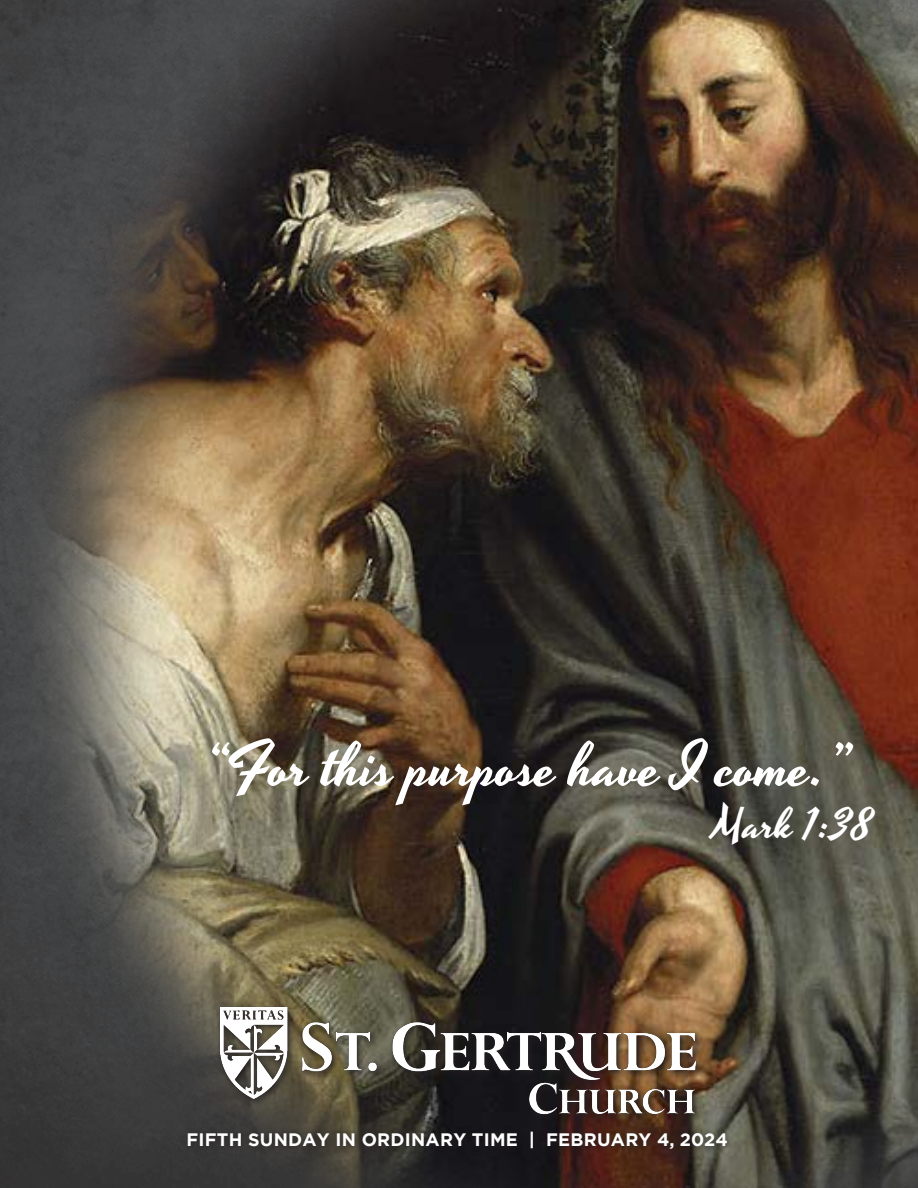
<style>
.page{position:relative;width:918px;height:1188px;background:#fff}
.page>*{position:absolute;margin:0;border:0;box-sizing:border-box;transform-origin:0 0}
.t1{font:60.45px "Yesteryear";color:#fff}
.t2{font:43.5px "Yesteryear";color:#fff}
.t3{font:700 18px "Gotham";letter-spacing:.015em;color:#fff}
</style>
<div class="page">
<img style="left:0;top:0;width:918px;height:1188px">
<svg style="left:216px;top:1004px;width:487px;height:119px;background:#4d4134"></svg>
<img style="left:221px;top:1008px;width:474px;height:107px">
<div style="left:181px;top:1125px;width:555px;height:32px;background:#231f20;opacity:.9"></div>
<p class="t1" style="left:205px;top:725px;width:644px">“For this purpose have I come.”</p>
<p class="t2" style="left:713px;top:794px;width:161px">Mark 1:38</p>
<p class="t3" style="left:186px;top:1129px;width:543px">FIFTH SUNDAY IN ORDINARY TIME | FEBRUARY 4, 2024</p>
</div>
